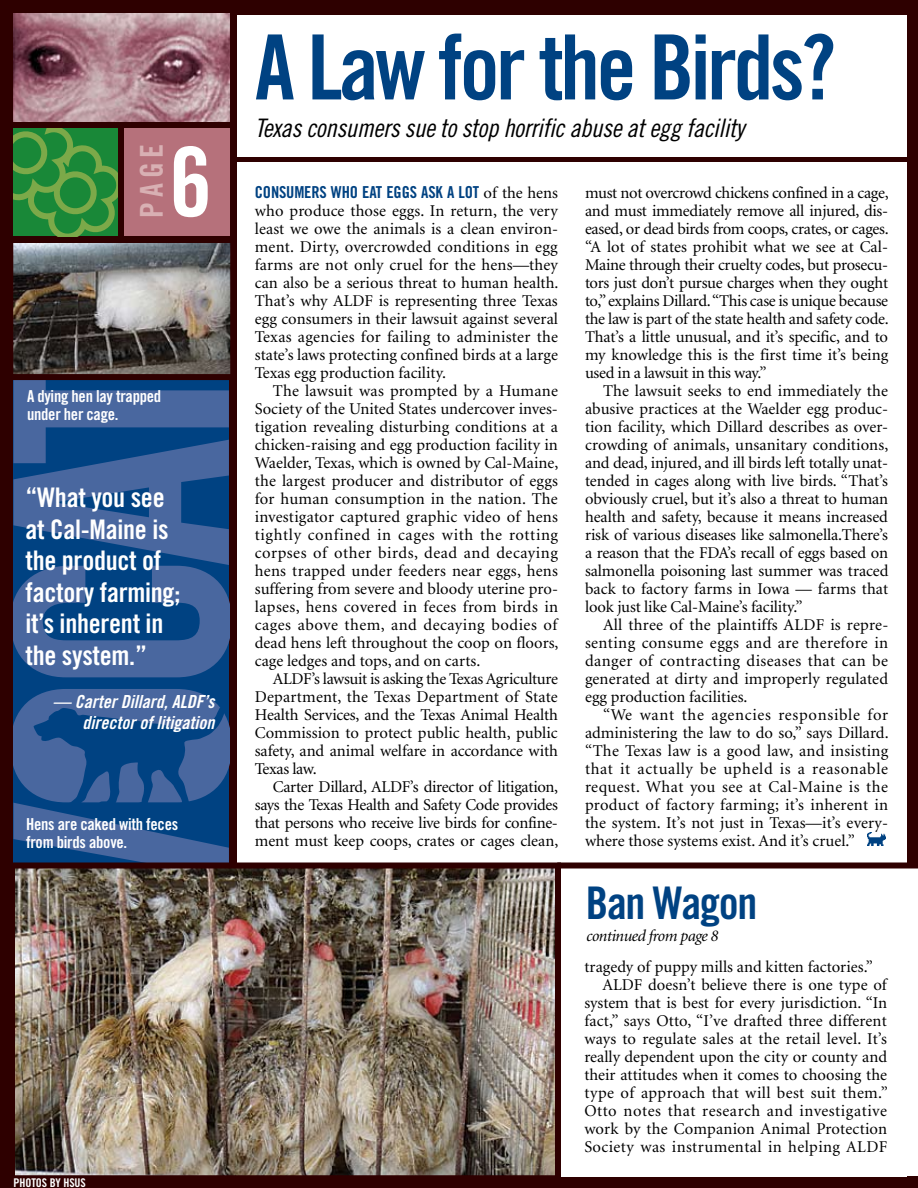
<style>
.page{position:relative;width:918px;height:1188px;background:#2e0000}
.page>*{position:absolute;margin:0;border:0;box-sizing:border-box;transform-origin:0 0}
.t1{font:96px "Trade Gothic LT Std Bd Cn 20";color:#fff}
.t2{font:90px "Trade Gothic LT Std Bd Cn 20";letter-spacing:-.04em;color:#004282}
.t3{font:45px "Trade Gothic LT Std Bd Cn 20";letter-spacing:-.03em;color:#004282}
.t4{font:31.5px "Trade Gothic LT Std Bd Cn 20";color:#d8b0b3}
.t5{font:27px/31.5px "Trade Gothic LT Std Bd Cn 20";letter-spacing:-.01em;color:#fff}
.t6{font:25.5px "Trade Gothic LT Std Cn 18 Obl";letter-spacing:-.015em;color:#000}
.t7{font:18px/21.6px "Trade Gothic LT Bold Cond Twenty Obl";color:#fff;text-align:right}
.t8{font:16.5px/18px "Minion";color:#000;text-align:justify}
.t9{font:16.5px/18px "Trade Gothic LT Std Bd Cn 20";letter-spacing:-.015em;color:#fff}
.t10{font:16.5px "Minion";letter-spacing:.03em;color:#000}
.t11{font:16.5px "Minion";letter-spacing:.02em;color:#000}
.t12{font:16.5px "Trade Gothic LT Std Bd Cn 20";letter-spacing:-.01em;color:#004282}
.t13{font:16.5px "Minion";letter-spacing:.025em;color:#000}
.t14{font:italic 16.5px "Minion";letter-spacing:-.03em;color:#000}
.t15{font:12px "Trade Gothic LT Std Bd Cn 20";letter-spacing:-.005em;color:#fff}
.s1{font-family:"Minion";color:#000}
</style>
<div class="page">
<div style="left:124px;top:128px;width:106px;height:108px;background:#b6717b"></div>
<svg style="left:14px;top:128px;width:104px;height:108px"></svg>
<svg style="left:14px;top:380px;width:216px;height:297px"></svg>
<svg style="left:14px;top:689px;width:216px;height:173px"></svg>
<div style="left:237px;top:162px;width:669px;height:1014px;background:#fff"></div>
<img style="left:868px;top:833px;width:18px;height:13px">
<img style="left:14px;top:14px;width:216px;height:108px">
<div style="left:237px;top:15px;width:669px;height:141px;background:#fff"></div>
<img style="left:16px;top:869px;width:538px;height:305px">
<div style="left:9px;top:862px;width:552px;height:319px;border:6px solid #2e0000"></div>
<img style="left:14px;top:244px;width:215px;height:129px">
<div style="left:7px;top:237px;width:229px;height:143px;border:6px solid #2e0000"></div>
<div style="left:896px;top:865px;width:22px;height:311px;background:#fff"></div>
<div style="left:557px;top:862px;width:361px;height:6px;background:#2e0000"></div>
<h3 class="t4" style="left:133px;top:218px;width:72px;rotate:-90deg">PAGE</h3>
<h1 class="t1" style="left:169px;top:124px;width:44px">6</h1>
<p class="t9" style="left:27px;top:387px;width:136px">A dying hen lay trapped under her cage.</p>
<h3 class="t5" style="left:26px;top:481px;width:156px">“What you see at Cal-Maine is the product of factory farming; it’s inherent in the system.”</h3>
<p class="t7" style="left:53px;top:690px;width:163px">— Carter Dillard, ALDF’s director of litigation</p>
<p class="t9" style="left:26px;top:814px;width:154px">Hens are caked with feces from birds above.</p>
<p class="t15" style="left:14px;top:1175px;width:57px">photos by HSUS</p>
<h2 class="t2" style="left:255px;top:13px;width:583px">A Law for the Birds?</h2>
<h3 class="t6" style="left:255px;top:113px;width:491px">Texas consumers sue to stop horrific abuse at egg facility</h3>
<p class="t12" style="left:255px;top:182px;width:305px">Consumers who eat eggs ask a lot <span class="s1">of the hens</span></p>
<p class="t8" style="left:255px;top:202px;width:305px">who produce those eggs. In return, the very least we owe the animals is a clean environ&shy;ment. Dirty, overcrowded conditions in egg farms are not only cruel for the hens—they can also be a serious threat to human health.<br>That’s why ALDF is representing three Texas egg consumers in their lawsuit against several Texas agencies for failing to administer the state’s laws protecting confined birds at a large Texas egg production facility.</p>
<p class="t8" style="left:255px;top:382px;width:305px;text-indent:18px">The lawsuit was prompted by a Humane Society of the United States undercover inves&shy;tigation revealing disturbing conditions at a chicken-raising and egg production facility in Waelder, Texas, which is owned by Cal-Maine, the largest producer and distributor of eggs for human consumption in the nation. The investigator captured graphic video of hens tightly confined in cages with the rotting corpses of other birds, dead and decaying hens trapped under feeders near eggs, hens suffering from severe and bloody uterine pro&shy;lapses, hens covered in feces from birds in cages above them, and decaying bodies of dead hens left throughout the coop on floors, cage ledges and tops, and on carts.</p>
<p class="t8" style="left:255px;top:670px;width:305px;text-indent:18px">ALDF’s lawsuit is asking the Texas Agriculture Department, the Texas Department of State Health Services, and the Texas Animal Health Commission to protect public health, public safety, and animal welfare in accordance with Texas law.</p>
<p class="t8" style="left:255px;top:778px;width:305px;text-indent:18px">Carter Dillard, ALDF’s director of litigation, says the Texas Health and Safety Code provides that persons who receive live birds for confine&shy;ment must keep coops, crates or cages clean,</p>
<p class="t8" style="left:585px;top:184px;width:305px">must not overcrowd chickens confined in a cage, and must immediately remove all injured, dis&shy;eased, or dead birds from coops, crates, or cages. “A lot of states prohibit what we see at Cal-Maine through their cruelty codes, but prosecu&shy;tors just don’t pursue charges when they ought to,” explains Dillard. “This case is unique because the law is part of the state health and safety code.<br>That’s a little unusual, and it’s specific, and to my knowledge this is the first time it’s being used in a lawsuit in this way.”</p>
<p class="t8" style="left:585px;top:382px;width:305px;text-indent:18px">The lawsuit seeks to end immediately the abusive practices at the Waelder egg produc&shy;tion facility, which Dillard describes as over&shy;crowding of animals, unsanitary conditions, and dead, injured, and ill birds left totally unat&shy;tended in cages along with live birds. “That’s obviously cruel, but it’s also a threat to human health and safety, because it means increased risk of various diseases like salmonella.There’s a reason that the FDA’s recall of eggs based on salmonella poisoning last summer was traced back to factory farms in Iowa — farms that look just like Cal-Maine’s facility.”</p>
<p class="t8" style="left:585px;top:616px;width:305px;text-indent:18px">All three of the plaintiffs ALDF is repre&shy;senting consume eggs and are therefore in danger of contracting diseases that can be generated at dirty and improperly regulated egg production facilities.</p>
<p class="t8" style="left:585px;top:706px;width:305px;text-indent:18px">“We want the agencies responsible for administering the law to do so,” says Dillard. “The Texas law is a good law, and insisting that it actually be upheld is a reasonable request. What you see at Cal-Maine is the product of factory farming; it’s inherent in the system. It’s not just in Texas—it’s every&shy;where those systems exist. And it’s cruel.”</p>
<h3 class="t3" style="left:586px;top:876px;width:173px">Ban Wagon</h3>
<p class="t14" style="left:586px;top:928px;width:134px">continued from page 8</p>
<p class="t8" style="left:584px;top:958px;width:290px">tragedy of puppy mills and kitten factories.”</p>
<p class="t8" style="left:602px;top:976px;width:286px">ALDF doesn’t believe there is one type of</p>
<p class="t8" style="left:584px;top:994px;width:304px">system that is best for every jurisdiction. “In</p>
<p class="t8" style="left:584px;top:1012px;width:304px">fact,” says Otto, “I’ve drafted three different</p>
<p class="t8" style="left:584px;top:1030px;width:304px">ways to regulate sales at the retail level. It’s</p>
<p class="t8" style="left:584px;top:1048px;width:304px">really dependent upon the city or county and</p>
<p class="t8" style="left:584px;top:1066px;width:304px">their attitudes when it comes to choosing the</p>
<p class="t11" style="left:584px;top:1085px;width:305px">type of approach that will best suit them.”</p>
<p class="t10" style="left:584px;top:1103px;width:304px">Otto notes that research and investigative</p>
<p class="t8" style="left:584px;top:1120px;width:304px">work by the Companion Animal Protection</p>
<p class="t13" style="left:584px;top:1139px;width:304px">Society was instrumental in helping ALDF</p>
</div>
